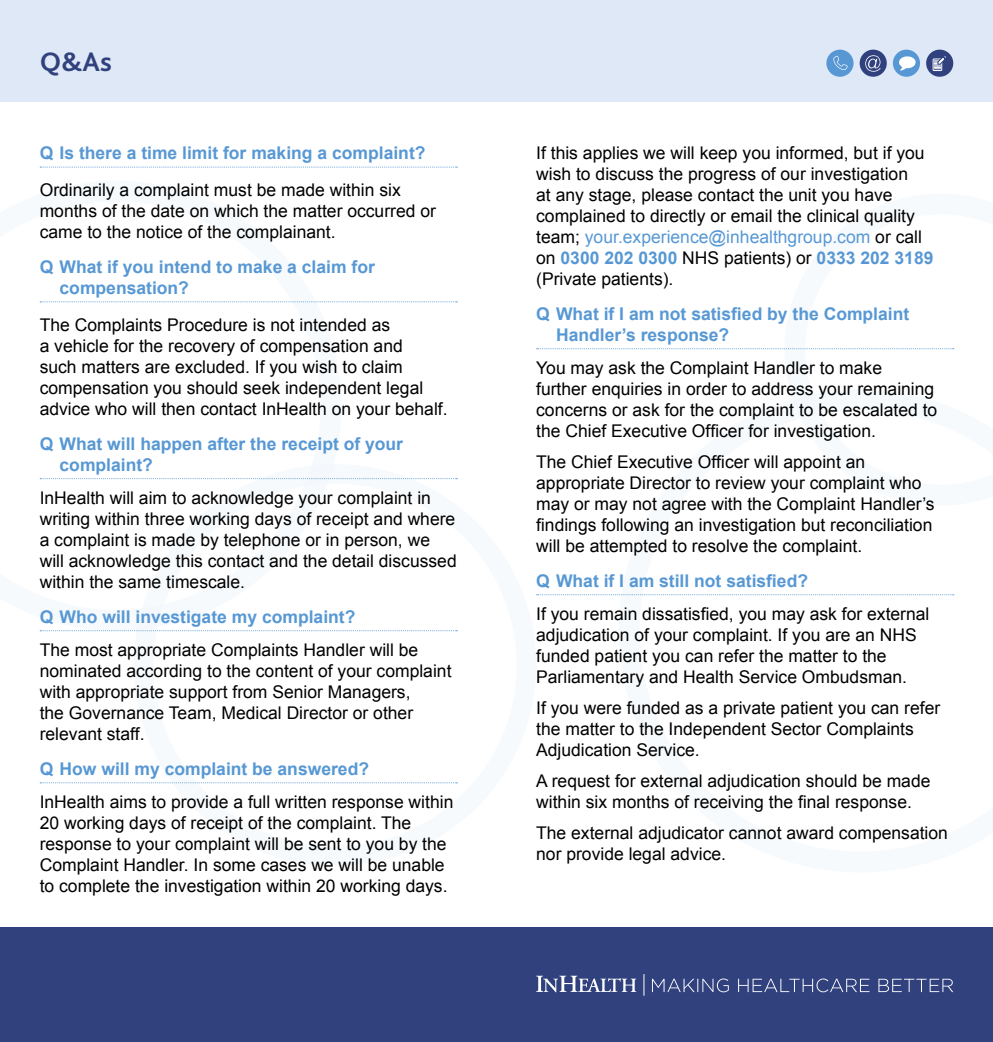
<style>
.page{position:relative;width:993px;height:1042px;background:#fff}
.page>*{position:absolute;margin:0;border:0;box-sizing:border-box;transform-origin:0 0}
.t1{font:700 28px "Bliss";color:#30417e}
.t2{font:17.5px/21px "Arial";color:#000}
.t3{font:700 17.5px/21px "Arial";color:#5798d4}
.s1{color:#5798d4}
.s2{font-weight:700;color:#5798d4}
</style>
<div class="page">
<div style="left:134px;top:464px;width:402px;height:402px;border:20px solid #5798d4;border-radius:50%"></div>
<svg style="left:784px;top:348px;width:171px;height:70px"></svg>
<div style="left:0;top:0;width:992px;height:102px;background:#dee8f6"></div>
<div style="left:826px;top:50px;width:27px;height:27px;background:#5798d4;border-radius:50%"></div>
<svg style="left:833px;top:56px;width:14px;height:14px"></svg>
<div style="left:859px;top:50px;width:27px;height:27px;background:#30417e;border-radius:50%"></div>
<div style="left:892px;top:50px;width:27px;height:27px;background:#5798d4;border-radius:50%"></div>
<div style="left:925px;top:50px;width:27px;height:27px;background:#30417e;border-radius:50%"></div>
<svg style="left:865px;top:55px;width:15px;height:17px"></svg>
<svg style="left:899px;top:56px;width:16px;height:15px"></svg>
<div style="left:932px;top:59px;width:9px;height:12px;border:1px solid #fff"></div>
<svg style="left:933px;top:56px;width:13px;height:13px"></svg>
<div style="left:0;top:928px;width:992px;height:114px;background:#30417e"></div>
<svg style="left:643px;top:974px;width:1px;height:21px"></svg>
<svg style="left:536px;top:975px;width:100px;height:17px"></svg>
<svg style="left:652px;top:978px;width:300px;height:14px"></svg>
<svg style="left:40px;top:167px;width:417px;height:1px"></svg>
<svg style="left:40px;top:301px;width:417px;height:1px"></svg>
<svg style="left:40px;top:478px;width:417px;height:1px"></svg>
<svg style="left:40px;top:630px;width:417px;height:1px"></svg>
<svg style="left:40px;top:782px;width:417px;height:1px"></svg>
<svg style="left:536px;top:348px;width:417px;height:1px"></svg>
<svg style="left:536px;top:594px;width:417px;height:1px"></svg>
<h1 class="t1" style="left:40px;top:44px;width:74px">Q&amp;As</h1>
<p class="t3" style="left:40px;top:143px;width:387px">Q Is there a time limit for making a complaint?</p>
<p class="t2" style="left:40px;top:180px;width:397px">Ordinarily a complaint must be made within six months of the date on which the matter occurred or came to the notice of the complainant.</p>
<p class="t3" style="left:60px;top:257px;width:317px;text-indent:-20px">Q What if you intend to make a claim for compensation?</p>
<p class="t2" style="left:40px;top:315px;width:409px">The Complaints Procedure is not intended as<br>a vehicle for the recovery of compensation and<br>such matters are excluded. If you wish to claim compensation you should seek independent legal advice who will then contact InHealth on your behalf.</p>
<p class="t3" style="left:60px;top:434px;width:345px;text-indent:-20px">Q What will happen after the receipt of your complaint?</p>
<p class="t2" style="left:40px;top:488px;width:418px">InHealth will aim to acknowledge your complaint in writing within three working days of receipt and where a complaint is made by telephone or in person, we will acknowledge this contact and the detail discussed within the same timescale.</p>
<p class="t3" style="left:40px;top:607px;width:317px">Q Who will investigate my complaint?</p>
<p class="t2" style="left:40px;top:640px;width:413px">The most appropriate Complaints Handler will be nominated according to the content of your complaint with appropriate support from Senior Managers,<br>the Governance Team, Medical Director or other relevant staff.</p>
<p class="t3" style="left:40px;top:759px;width:331px">Q How will my complaint be answered?</p>
<p class="t2" style="left:40px;top:792px;width:415px">InHealth aims to provide a full written response within 20 working days of receipt of the complaint. The response to your complaint will be sent to you by the Complaint Handler. In some cases we will be unable to complete the investigation within 20 working days.</p>
<p class="t2" style="left:536px;top:143px;width:398px">If this applies we will keep you informed, but if you wish to discuss the progress of our investigation<br>at any stage, please contact the unit you have complained to directly or email the clinical quality team; <span class="s1">your.experience@inhealthgroup.com</span> or call on <span class="s2">0300 202 0300</span> NHS patients) or <span class="s2">0333 202 3189 </span>(Private patients).</p>
<p class="t3" style="left:556px;top:304px;width:354px;text-indent:-20px">Q What if I am not satisfied by the Complaint<br>Handler’s response?</p>
<p class="t2" style="left:536px;top:358px;width:402px">You may ask the Complaint Handler to make<br>further enquiries in order to address your remaining concerns or ask for the complaint to be escalated to the Chief Executive Officer for investigation.</p>
<p class="t2" style="left:536px;top:452px;width:400px">The Chief Executive Officer will appoint an appropriate Director to review your complaint who may or may not agree with the Complaint Handler’s findings following an investigation but reconciliation will be attempted to resolve the complaint.</p>
<p class="t3" style="left:536px;top:571px;width:273px">Q What if I am still not satisfied?</p>
<p class="t2" style="left:536px;top:604px;width:394px">If you remain dissatisfied, you may ask for external adjudication of your complaint. If you are an NHS funded patient you can refer the matter to the Parliamentary and Health Service Ombudsman.</p>
<p class="t2" style="left:536px;top:698px;width:405px">If you were funded as a private patient you can refer the matter to the Independent Sector Complaints<br>Adjudication Service.</p>
<p class="t2" style="left:536px;top:771px;width:395px">A request for external adjudication should be made within six months of receiving the final response.</p>
<p class="t2" style="left:536px;top:823px;width:413px">The external adjudicator cannot award compensation nor provide legal advice.</p>
</div>
